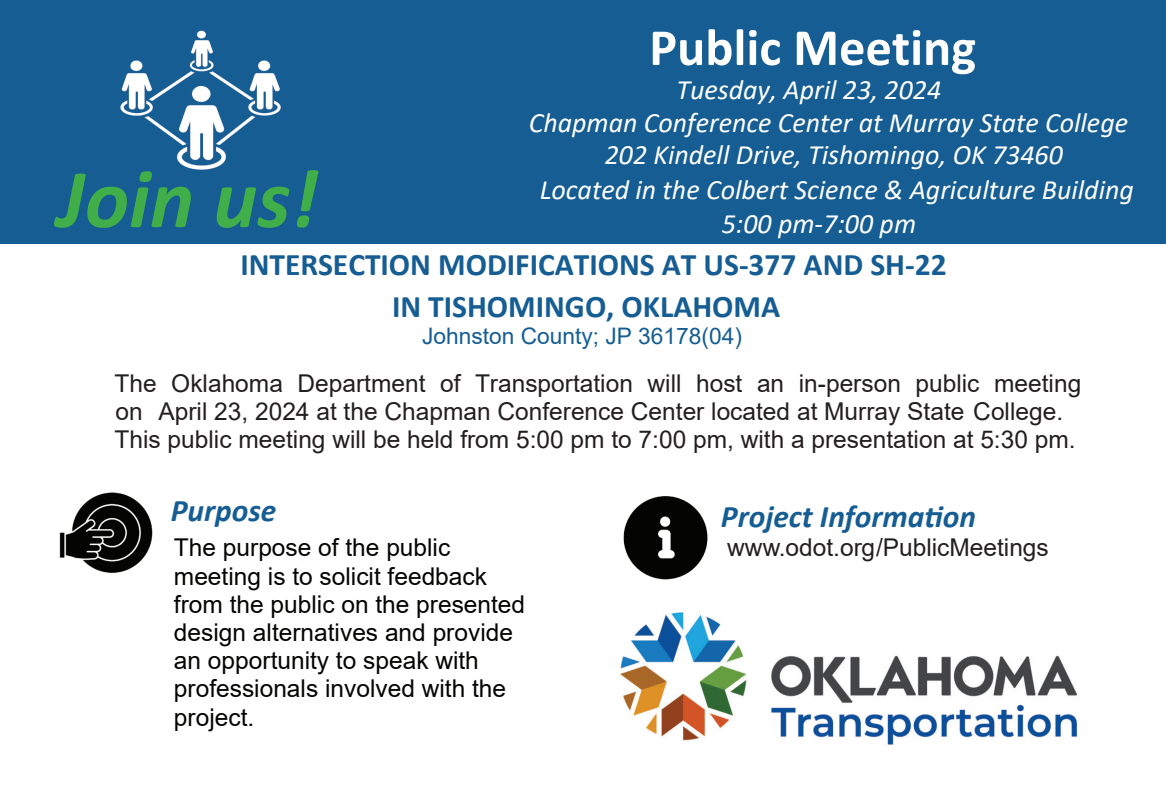
<style>
.page{position:relative;width:1166px;height:807px;background:#fff}
.page>*{position:absolute;margin:0;border:0;box-sizing:border-box;transform-origin:0 0}
.t1{font:italic 700 84px "Calibri";color:#40ae49}
.t2{font:700 52.5px "Calibri";color:#fff}
.t3{font:700 31.5px/42px "Calibri";color:#155d92;text-align:center}
.t4{font:italic 700 31.5px "Calibri";color:#155d92}
.t5{font:italic 28px/33.6px "Calibri";color:#fff}
.t6{font:24.5px/28.2px "Arial";color:#231f20}
.t7{font:24.5px/28.2px "Arial";color:#040503}
.t8{font:22.75px "Arial";color:#155d92}
</style>
<div class="page">
<div style="left:16px;top:16px;width:1134px;height:227px;background:#155d92"></div>
<img style="left:59px;top:492px;width:94px;height:81px">
<img style="left:623px;top:496px;width:85px;height:84px">
<img style="left:620px;top:612px;width:457px;height:133px">
<img style="left:120px;top:30px;width:161px;height:140px">
<div style="left:0;top:0;width:1166px;height:16px;background:#155d92"></div>
<div style="left:1150px;top:16px;width:16px;height:227px;background:#155d92"></div>
<div style="left:0;top:16px;width:16px;height:227px;background:#155d92"></div>
<h1 class="t1" style="left:57px;top:140px;width:262px">Join us!</h1>
<h2 class="t2" style="left:649px;top:10px;width:328px">Public Meeting</h2>
<p class="t5" style="left:676px;top:71px;width:266px">Tuesday, April 23, 2024</p>
<p class="t5" style="left:529px;top:105px;width:601px">Chapman Conference Center at Murray State College</p>
<p class="t5" style="left:604px;top:137px;width:460px">202 Kindell Drive, Tishomingo, OK 73460</p>
<p class="t5" style="left:721px;top:172px;width:413px;text-indent:-182px">Located in the Colbert Science &amp; Agriculture Building<br>5:00 pm-7:00 pm</p>
<p class="t3" style="left:240px;top:243px;width:708px">INTERSECTION MODIFICATIONS AT US-377 AND SH-22<br>IN TISHOMINGO, OKLAHOMA</p>
<p class="t8" style="left:422px;top:320px;width:321px">Johnston County; JP 36178(04)</p>
<p class="t6" style="left:115px;top:369px;width:968px">The Oklahoma Department of Transportation will host an in-person public meeting on April 23, 2024 at the Chapman Conference Center located at Murray State College.<br>This public meeting will be held from 5:00 pm to 7:00 pm, with a presentation at 5:30 pm.</p>
<p class="t4" style="left:171px;top:488px;width:107px">Purpose</p>
<p class="t4" style="left:721px;top:494px;width:257px">Project Information</p>
<p class="t6" style="left:727px;top:533px;width:323px">www.odot.org/PublicMeetings</p>
<p class="t7" style="left:174px;top:533px;width:353px">The purpose of the public meeting is to solicit feedback from the public on the presented design alternatives and provide an opportunity to speak with professionals involved with the project.</p>
</div>
